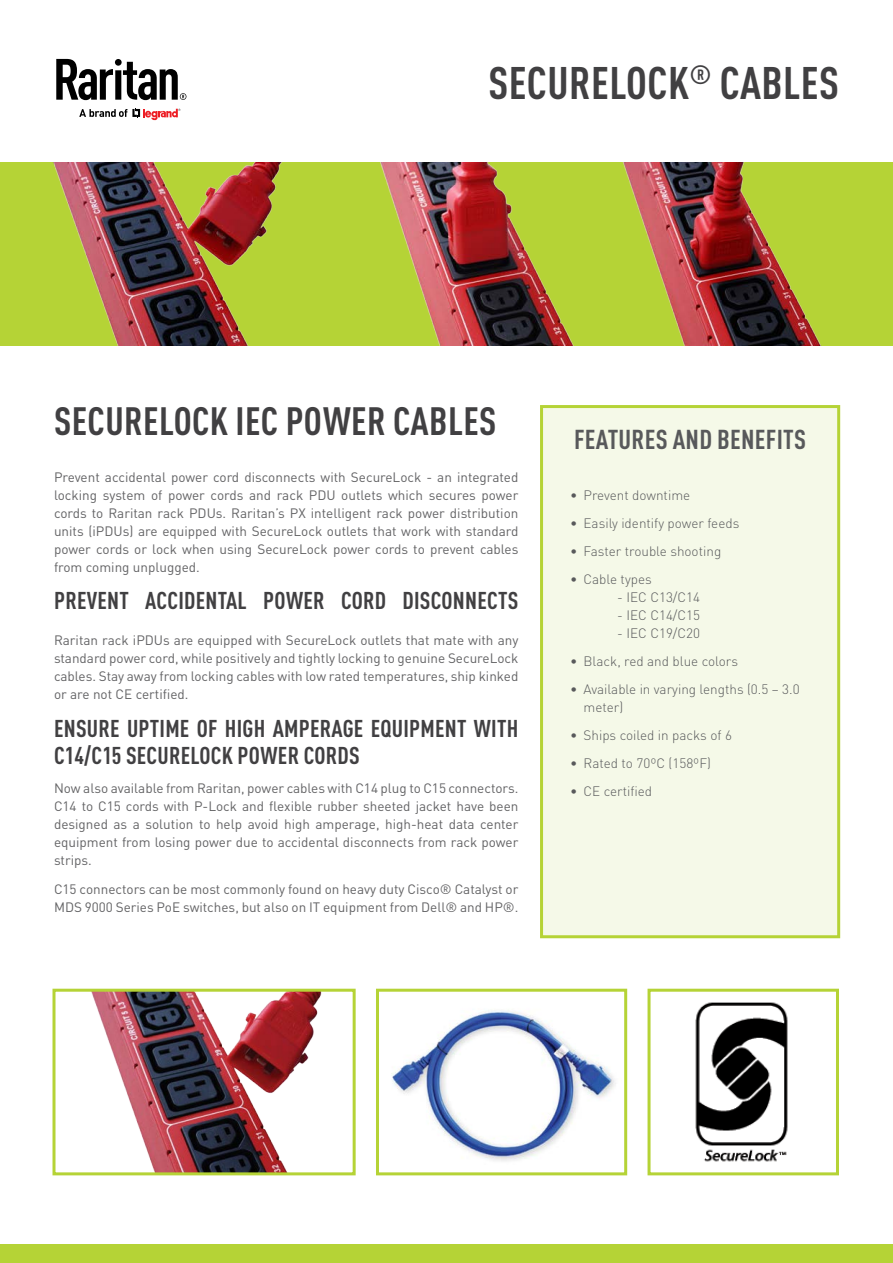
<style>
.page{position:relative;width:893px;height:1263px;background:#fff}
.page>*{position:absolute;margin:0;border:0;box-sizing:border-box;transform-origin:0 0}
.t1{font:700 condensed 45px "DIN Pro";letter-spacing:.01em;color:#414042}
.t2{font:700 condensed 39px "DIN Pro";letter-spacing:.01em;color:#414042}
.t3{font:700 condensed 27px "DIN Pro";letter-spacing:.01em;color:#58595b}
.t4{font:700 condensed 24px/27px "DIN Pro";letter-spacing:.01em;color:#414042}
.t5{font:13.5px/18px "DIN Pro";color:#636365;text-align:justify}
.t6{font:300 13.5px/18px "DIN Pro";color:#58595b}
</style>
<div class="page">
<div style="left:647px;top:989px;width:192px;height:186px;border:3px solid #b5d336"></div>
<div style="left:0;top:162px;width:893px;height:184px;background:#b5d336"></div>
<img style="left:53px;top:162px;width:768px;height:184px">
<img style="left:391px;top:1010px;width:225px;height:151px">
<div style="left:376px;top:989px;width:251px;height:186px;border:3px solid #b5d336"></div>
<img style="left:695px;top:1002px;width:93px;height:160px">
<img style="left:92px;top:993px;width:230px;height:178px">
<div style="left:52px;top:989px;width:304px;height:186px;border:3px solid #b5d336"></div>
<svg style="left:79px;top:108px;width:101px;height:12px"></svg>
<svg style="left:56px;top:59px;width:130px;height:41px"></svg>
<div style="left:541px;top:406px;width:298px;height:531px;background:#f5f9e8"></div>
<div style="left:540px;top:405px;width:300px;height:533px;border:3px solid #b5d336"></div>
<div style="left:0;top:1244px;width:893px;height:19px;background:#b5d336"></div>
<h1 class="t1" style="left:488px;top:56px;width:352px">SECURELOCK<sup>®</sup> CABLES</h1>
<h2 class="t2" style="left:54px;top:397px;width:444px">SECURELOCK IEC POWER CABLES</h2>
<p class="t5" style="left:54px;top:467px;width:466px">Prevent accidental power cord disconnects with SecureLock - an integrated locking system of power cords and rack PDU outlets which secures power cords to Raritan rack PDUs. Raritan’s PX intelligent rack power distribution units (iPDUs) are equipped with SecureLock outlets that work with standard power cords or lock when using SecureLock power cords to prevent cables from coming unplugged.</p>
<h3 class="t4" style="left:54px;top:587px;width:466px">PREVENT ACCIDENTAL POWER CORD DISCONNECTS</h3>
<p class="t5" style="left:54px;top:631px;width:466px">Raritan rack iPDUs are equipped with SecureLock outlets that mate with any standard power cord, while positively and tightly locking to genuine SecureLock cables. Stay away from locking cables with low rated temperatures, ship kinked or are not CE certified.</p>
<h3 class="t4" style="left:54px;top:715px;width:466px">ENSURE UPTIME OF HIGH AMPERAGE EQUIPMENT WITH<br>C14/C15 SECURELOCK POWER CORDS</h3>
<p class="t5" style="left:54px;top:779px;width:466px">Now also available from Raritan, power cables with C14 plug to C15 connectors.<br>C14 to C15 cords with P-Lock and flexible rubber sheeted jacket have been designed as a solution to help avoid high amperage, high-heat data center equipment from losing power due to accidental disconnects from rack power strips.</p>
<p class="t5" style="left:54px;top:879px;width:466px">C15 connectors can be most commonly found on heavy duty Cisco® Catalyst or<br>MDS 9000 Series PoE switches, but also on IT equipment from Dell® and HP®.</p>
<h3 class="t3" style="left:574px;top:423px;width:233px">FEATURES AND BENEFITS</h3>
<p class="t6" style="left:570px;top:486px;width:122px">• Prevent downtime</p>
<p class="t6" style="left:570px;top:514px;width:171px">• Easily identify power feeds</p>
<p class="t6" style="left:570px;top:542px;width:153px">• Faster trouble shooting</p>
<p class="t6" style="left:570px;top:570px;width:83px">• Cable types</p>
<p class="t6" style="left:617px;top:588px;width:84px">- IEC C13/C14</p>
<p class="t6" style="left:617px;top:606px;width:84px">- IEC C14/C15</p>
<p class="t6" style="left:617px;top:624px;width:84px">- IEC C19/C20</p>
<p class="t6" style="left:570px;top:652px;width:169px">• Black, red and blue colors</p>
<p class="t6" style="left:583px;top:680px;width:218px;text-indent:-14px">• Available in varying lengths (0.5 – 3.0 meter)</p>
<p class="t6" style="left:570px;top:726px;width:163px">• Ships coiled in packs of 6</p>
<p class="t6" style="left:570px;top:754px;width:142px">• Rated to 70ºC (158ºF)</p>
<p class="t6" style="left:570px;top:782px;width:84px">• CE certified</p>
</div>
